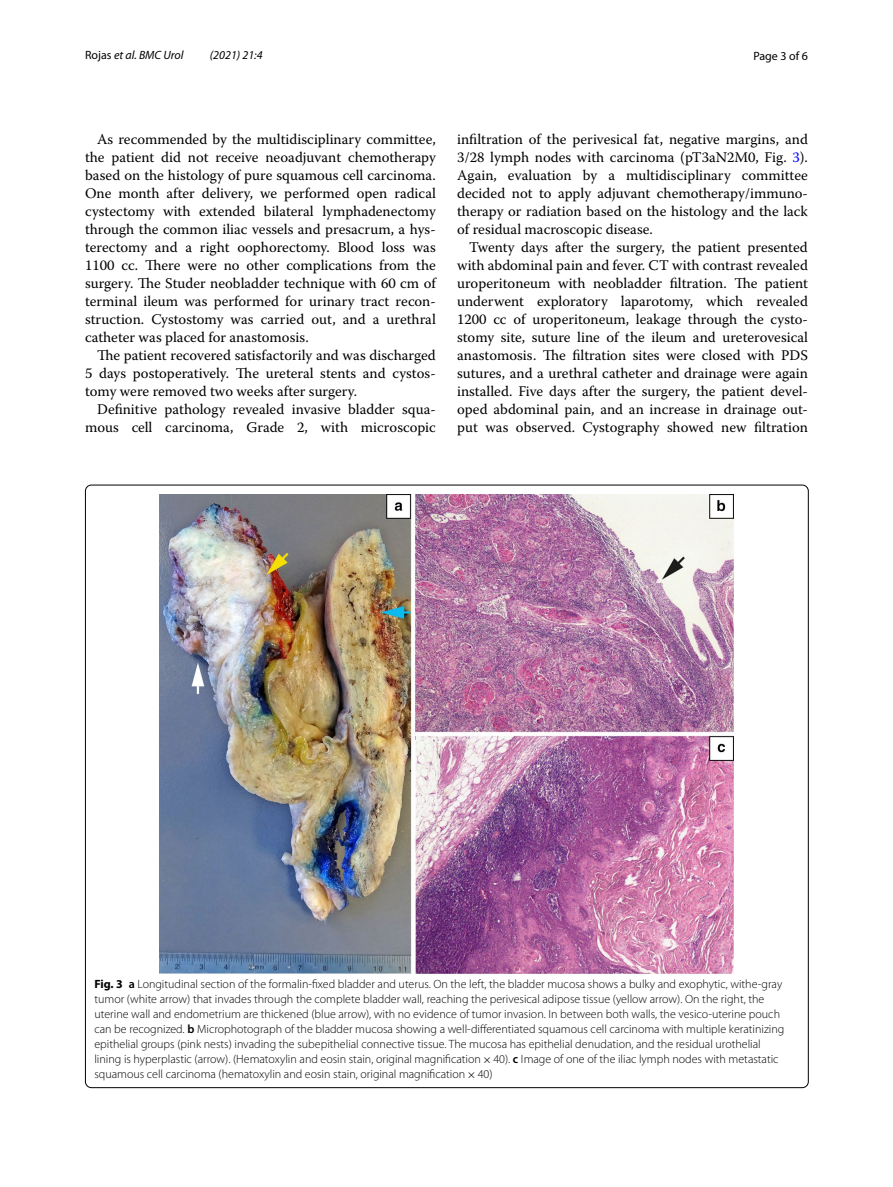
<style>
.page{position:relative;width:893px;height:1187px;background:#fff}
.page>*{position:absolute;margin:0;border:0;box-sizing:border-box;transform-origin:0 0}
.t1{font:14.7px/18px "Warnock Pro";color:#000;text-align:justify}
.t2{font:300 12px/15px "Myriad Pro";color:#000}
.t3{font:italic 12px "Myriad Pro";color:#000}
.t4{font:12px "Myriad Pro";color:#000}
.s1{font-style:normal}
.s2{color:#00f}
.s3{font-weight:700}
.s4{font-weight:600}
.s5{font-family:"MTSY";font-weight:400}
</style>
<div class="page">
<img style="left:160px;top:494px;width:574px;height:479px">
<p class="t3" style="left:85px;top:48px;width:100px"><span class="s1">Rojas</span> et al. BMC Urol</p>
<p class="t3" style="left:210px;top:48px;width:54px">(2021) 21:4</p>
<p class="t4" style="left:753px;top:48px;width:56px">Page 3 of 6</p>
<p class="t1" style="left:85px;top:130px;width:352px;text-indent:12px">As recommended by the multidisciplinary committee, the patient did not receive neoadjuvant chemotherapy based on the histology of pure squamous cell carcinoma.<br>One month after delivery, we performed open radical cystectomy with extended bilateral lymphadenectomy through the common iliac vessels and presacrum, a hys&shy;terectomy and a right oophorectomy. Blood loss was 1100 cc. There were no other complications from the surgery. The Studer neobladder technique with 60 cm of terminal ileum was performed for urinary tract recon&shy;struction. Cystostomy was carried out, and a urethral catheter was placed for anastomosis.</p>
<p class="t1" style="left:85px;top:346px;width:352px;text-indent:12px">The patient recovered satisfactorily and was discharged 5 days postoperatively. The ureteral stents and cystos&shy;tomy were removed two weeks after surgery.</p>
<p class="t1" style="left:85px;top:400px;width:352px;text-align:right">Definitive pathology revealed invasive bladder squa&shy;mous cell carcinoma, Grade 2, with microscopic</p>
<p class="t1" style="left:457px;top:130px;width:352px">infiltration of the perivesical fat, negative margins, and 3/28 lymph nodes with carcinoma (pT3aN2M0, Fig. <span class="s2">3</span>).<br>Again, evaluation by a multidisciplinary committee decided not to apply adjuvant chemotherapy/immuno&shy;therapy or radiation based on the histology and the lack of residual macroscopic disease.</p>
<p class="t1" style="left:457px;top:238px;width:352px;text-indent:12px">Twenty days after the surgery, the patient presented with abdominal pain and fever. CT with contrast revealed uroperitoneum with neobladder filtration. The patient underwent exploratory laparotomy, which revealed 1200 cc of uroperitoneum, leakage through the cysto&shy;stomy site, suture line of the ileum and ureterovesical anastomosis. The filtration sites were closed with PDS sutures, and a urethral catheter and drainage were again installed. Five days after the surgery, the patient devel&shy;oped abdominal pain, and an increase in drainage out&shy;put was observed. Cystography showed new filtration</p>
<p class="t2" style="left:94px;top:976px;width:691px"><span class="s3">Fig. 3</span> <span class="s4">a</span> Longitudinal section of the formalin-fixed bladder and uterus. On the left, the bladder mucosa shows a bulky and exophytic, withe-gray tumor (white arrow) that invades through the complete bladder wall, reaching the perivesical adipose tissue (yellow arrow). On the right, the uterine wall and endometrium are thickened (blue arrow), with no evidence of tumor invasion. In between both walls, the vesico-uterine pouch can be recognized. <span class="s4">b</span> Microphotograph of the bladder mucosa showing a well-differentiated squamous cell carcinoma with multiple keratinizing epithelial groups (pink nests) invading the subepithelial connective tissue. The mucosa has epithelial denudation, and the residual urothelial lining is hyperplastic (arrow). (Hematoxylin and eosin stain, original magnification<span class="s5">×</span>40). <span class="s4">c</span> Image of one of the iliac lymph nodes with metastatic squamous cell carcinoma (hematoxylin and eosin stain, original magnification<span class="s5">×</span>40)</p>
</div>
